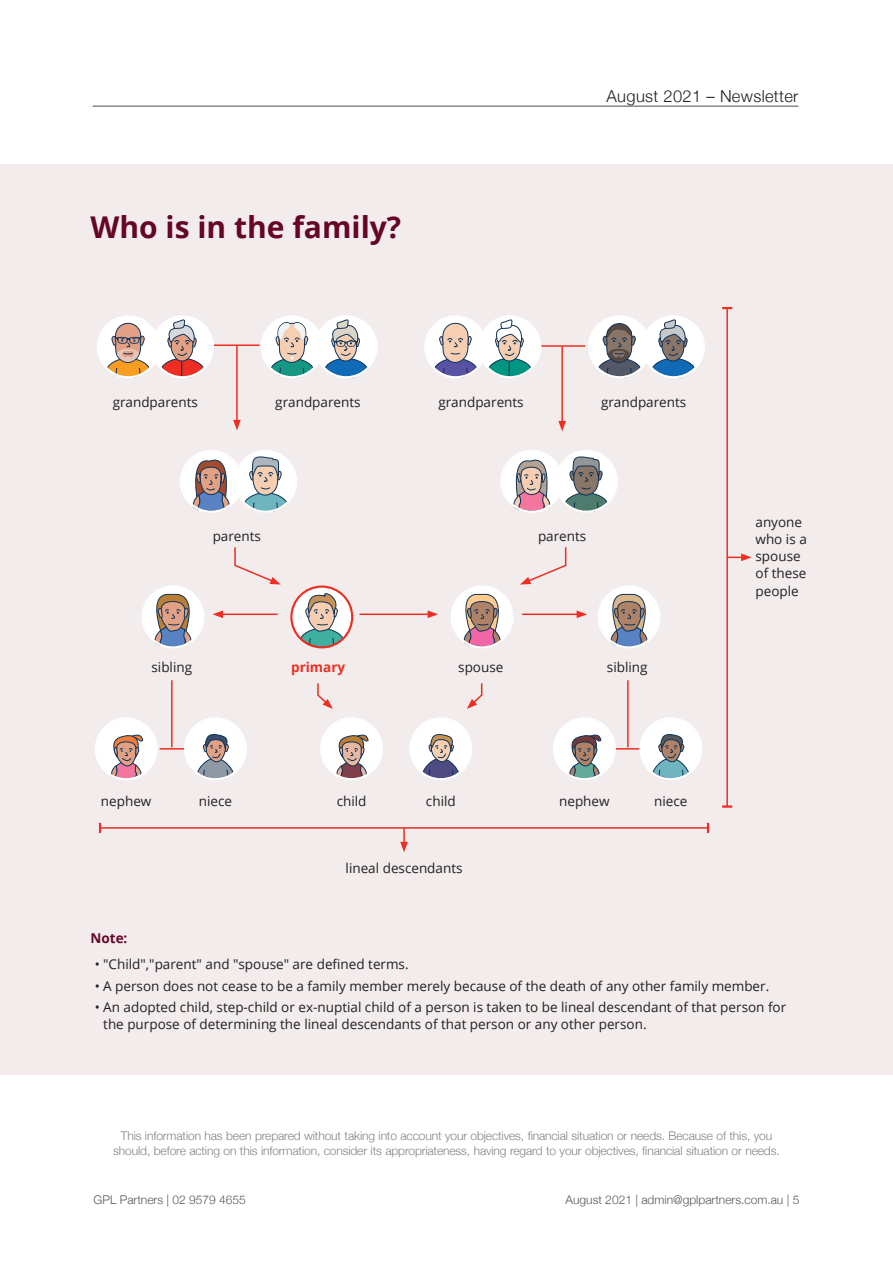
<style>
.page{position:relative;width:893px;height:1263px;background:#fff}
.page>*{position:absolute;margin:0;border:0;box-sizing:border-box;transform-origin:0 0}
.t1{font:700 30px "Open Sans";color:#650628}
.t2{font:300 16.5px "Helvetica Neue";letter-spacing:.02em;color:#231f20}
.t3{font:13.5px/17.2px "Open Sans";color:#231f20}
.t4{font:700 13.5px "Open Sans";color:#ee2e22}
.t5{font:700 13.5px "Open Sans";color:#650628}
.t6{font:300 12px/15px "Helvetica Neue";letter-spacing:-.01em;color:#808285;text-align:center}
.t7{font:300 12px "Helvetica Neue";color:#57585a}
</style>
<div class="page">
<hr style="left:93px;top:106px;width:705px;height:1px;background:#231f20">
<div style="left:0;top:164px;width:893px;height:911px;background:#f2ecec"></div>
<hr style="left:540px;top:345px;width:45px;height:2px;background:#ee2e22">
<hr style="left:214px;top:344px;width:45px;height:2px;background:#ee2e22">
<hr style="left:236px;top:345px;width:2px;height:77px;background:#ee2e22">
<svg style="left:233px;top:420px;width:8px;height:10px"></svg>
<hr style="left:561px;top:346px;width:2px;height:77px;background:#ee2e22">
<svg style="left:558px;top:421px;width:8px;height:10px"></svg>
<hr style="left:221px;top:613px;width:57px;height:2px;background:#ee2e22">
<svg style="left:213px;top:610px;width:10px;height:8px"></svg>
<hr style="left:522px;top:613px;width:57px;height:2px;background:#ee2e22">
<svg style="left:577px;top:610px;width:10px;height:8px"></svg>
<hr style="left:359px;top:613px;width:71px;height:2px;background:#ee2e22">
<svg style="left:428px;top:610px;width:10px;height:8px"></svg>
<svg style="left:317px;top:683px;width:16px;height:26px"></svg>
<svg style="left:467px;top:683px;width:16px;height:26px"></svg>
<hr style="left:171px;top:680px;width:2px;height:67px;background:#ee2e22">
<hr style="left:627px;top:680px;width:2px;height:67px;background:#ee2e22">
<svg style="left:234px;top:547px;width:46px;height:37px"></svg>
<svg style="left:520px;top:547px;width:47px;height:37px"></svg>
<hr style="left:726px;top:308px;width:2px;height:498px;background:#ee2e22">
<svg style="left:722px;top:307px;width:10px;height:2px"></svg>
<svg style="left:722px;top:805px;width:10px;height:3px"></svg>
<svg style="left:728px;top:553px;width:24px;height:8px"></svg>
<hr style="left:100px;top:827px;width:608px;height:2px;background:#ee2e22">
<svg style="left:707px;top:823px;width:2px;height:10px"></svg>
<svg style="left:99px;top:823px;width:2px;height:10px"></svg>
<svg style="left:400px;top:828px;width:8px;height:24px"></svg>
<svg style="left:97px;top:315px;width:117px;height:63px"></svg>
<svg style="left:261px;top:315px;width:116px;height:63px"></svg>
<svg style="left:588px;top:315px;width:117px;height:63px"></svg>
<svg style="left:424px;top:315px;width:117px;height:63px"></svg>
<svg style="left:180px;top:450px;width:117px;height:63px"></svg>
<svg style="left:500px;top:450px;width:118px;height:63px"></svg>
<svg style="left:290px;top:585px;width:63px;height:63px"></svg>
<svg style="left:142px;top:586px;width:62px;height:62px"></svg>
<svg style="left:320px;top:717px;width:63px;height:63px"></svg>
<svg style="left:598px;top:586px;width:62px;height:62px"></svg>
<svg style="left:451px;top:586px;width:62px;height:62px"></svg>
<svg style="left:95px;top:717px;width:152px;height:63px"></svg>
<svg style="left:409px;top:717px;width:63px;height:63px"></svg>
<svg style="left:553px;top:717px;width:149px;height:63px"></svg>
<h1 class="t1" style="left:90px;top:206px;width:312px">Who is in the family?</h1>
<p class="t2" style="left:607px;top:83px;width:193px">August 2021 – Newsletter</p>
<p class="t3" style="left:113px;top:393px;width:87px">grandparents</p>
<p class="t3" style="left:275px;top:393px;width:87px">grandparents</p>
<p class="t3" style="left:438px;top:393px;width:87px">grandparents</p>
<p class="t3" style="left:601px;top:393px;width:87px">grandparents</p>
<p class="t3" style="left:213px;top:527px;width:50px">parents</p>
<p class="t3" style="left:538px;top:527px;width:50px">parents</p>
<p class="t3" style="left:152px;top:658px;width:42px">sibling</p>
<p class="t4" style="left:291px;top:658px;width:56px">primary</p>
<p class="t3" style="left:458px;top:658px;width:47px">spouse</p>
<p class="t3" style="left:607px;top:658px;width:42px">sibling</p>
<p class="t3" style="left:101px;top:792px;width:52px">nephew</p>
<p class="t3" style="left:199px;top:792px;width:35px">niece</p>
<p class="t3" style="left:337px;top:792px;width:31px">child</p>
<p class="t3" style="left:426px;top:792px;width:31px">child</p>
<p class="t3" style="left:559px;top:792px;width:52px">nephew</p>
<p class="t3" style="left:654px;top:792px;width:35px">niece</p>
<p class="t3" style="left:346px;top:859px;width:118px">lineal descendants</p>
<p class="t3" style="left:755px;top:513px;width:53px">anyone who is a spouse of these people</p>
<p class="t5" style="left:90px;top:929px;width:39px">Note:</p>
<p class="t3" style="left:95px;top:955px;width:315px">• "Child","parent" and "spouse" are defined terms.</p>
<p class="t3" style="left:95px;top:977px;width:676px">• A person does not cease to be a family member merely because of the death of any other family member.</p>
<p class="t3" style="left:103px;top:998px;width:685px;text-indent:-9px">• An adopted child, step-child or ex-nuptial child of a person is taken to be lineal descendant of that person for the purpose of determining the lineal descendants of that person or any other person.</p>
<p class="t6" style="left:113px;top:1127px;width:668px">This information has been prepared without taking into account your objectives, financial situation or needs. Because of this, you should, before acting on this information, consider its appropriateness, having regard to your objectives, financial situation or needs.</p>
<p class="t7" style="left:94px;top:1190px;width:154px">GPL Partners | 02 9579 4655</p>
<p class="t7" style="left:565px;top:1190px;width:235px">August 2021 | admin@gplpartners.com.au | 5</p>
</div>
